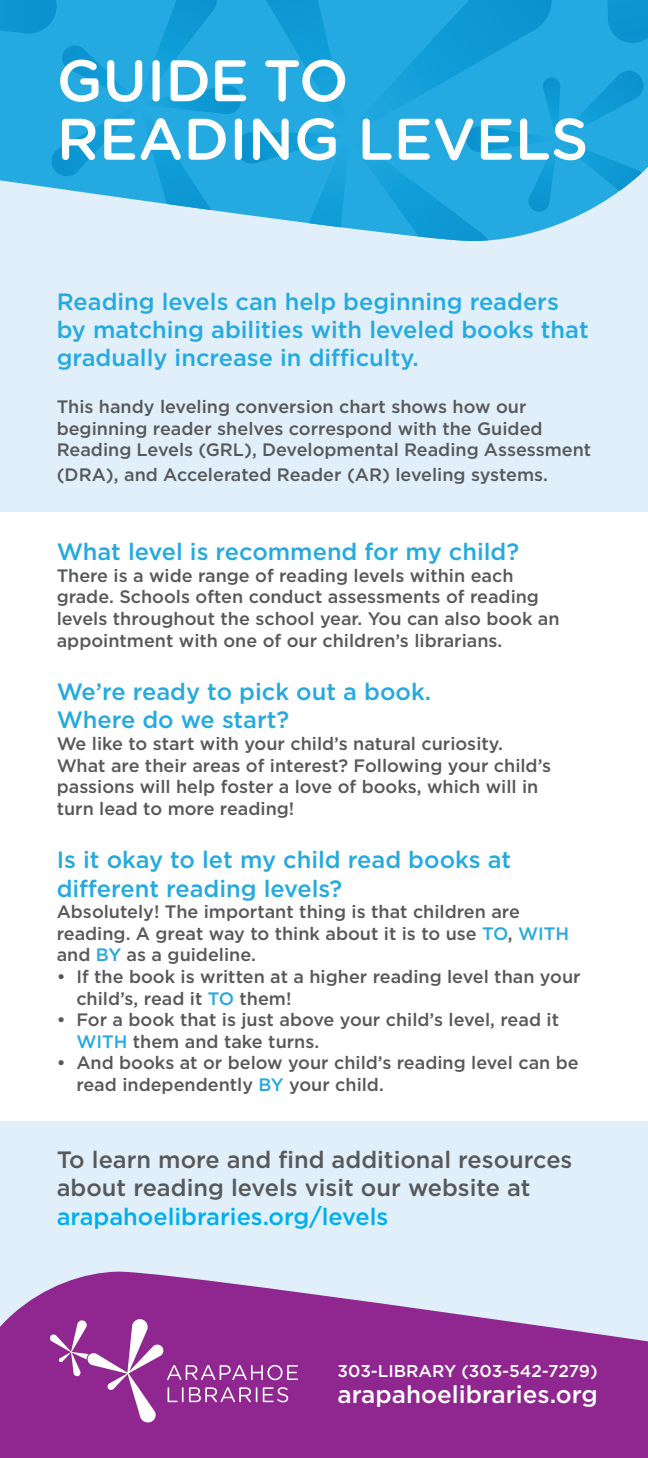
<style>
.page{position:relative;width:648px;height:1458px;background:#fff}
.page>*{position:absolute;margin:0;border:0;box-sizing:border-box;transform-origin:0 0}
.t1{font:500 58.5px/58.5px "Gotham Rounded";color:#fff}
.t2{font:500 24.3px "Gotham";color:#fff}
.t3{font:500 23.62px/28.3px "Gotham";color:#24aae1}
.t4{font:500 23.62px/28.3px "Gotham";color:#57585a}
.t5{font:500 18px/21.6px "Gotham";color:#57585a}
.t6{font:500 17.1px "Gotham";color:#fff}
.s1{color:#24aae1}
.s2{color:#00aeef}
</style>
<div class="page">
<div style="left:0;top:0;width:648px;height:512px;background:#e0eff9"></div>
<div style="left:0;top:1121px;width:648px;height:337px;background:#e0eff9"></div>
<svg style="left:0;top:1272px;width:648px;height:186px;fill:#90268f"></svg>
<svg style="left:49px;top:1318px;width:249px;height:104px;background:#9d3f9c"></svg>
<svg style="left:0;top:0;width:648px;height:241px;background:#34ade0"></svg>
<p class="t1" style="left:57px;top:49px;width:533px">GUIDE TO<br>READING LEVELS</p>
<p class="t3" style="left:57px;top:287px;width:534px">Reading levels can help beginning readers by matching abilities with leveled books that gradually increase in difficulty.</p>
<p class="t5" style="left:57px;top:396px;width:536px">This handy leveling conversion chart shows how our beginning reader shelves correspond with the Guided<br>Reading Levels (GRL), Developmental Reading Assessment</p>
<p class="t5" style="left:57px;top:463px;width:493px">(DRA), and Accelerated Reader (AR) leveling systems.</p>
<p class="t3" style="left:57px;top:537px;width:464px">What level is recommend for my child?</p>
<p class="t5" style="left:57px;top:564px;width:505px">There is a wide range of reading levels within each grade. Schools often conduct assessments of reading levels throughout the school year. You can also book an appointment with one of our children’s librarians.</p>
<p class="t3" style="left:57px;top:677px;width:376px">We’re ready to pick out a book.<br>Where do we start?</p>
<p class="t5" style="left:57px;top:733px;width:496px">We like to start with your child’s natural curiosity.<br>What are their areas of interest? Following your child’s passions will help foster a love of books, which will in turn lead to more reading!</p>
<p class="t3" style="left:57px;top:845px;width:456px">Is it okay to let my child read books at different reading levels?</p>
<p class="t5" style="left:57px;top:901px;width:514px">Absolutely! The important thing is that children are reading. A great way to think about it is to use <span class="s1">TO</span>, <span class="s1">WITH </span>and <span class="s1">BY</span> as a guideline.</p>
<p class="t5" style="left:76px;top:966px;width:506px;text-indent:-20px">• If the book is written at a higher reading level than your child’s, read it <span class="s1">TO</span> them!</p>
<p class="t5" style="left:76px;top:1009px;width:484px;text-indent:-20px">• For a book that is just above your child’s level, read it<br><span class="s1">WITH</span> them and take turns.</p>
<p class="t5" style="left:76px;top:1052px;width:504px;text-indent:-20px">• And books at or below your child’s reading level can be read independently <span class="s1">BY</span> your child.</p>
<p class="t4" style="left:57px;top:1145px;width:517px">To learn more and find additional resources about reading levels visit our website at <span class="s2">arapahoelibraries.org/levels</span></p>
<p class="t6" style="left:338px;top:1359px;width:262px">303-LIBRARY (303-542-7279)</p>
<p class="t2" style="left:338px;top:1378px;width:262px">arapahoelibraries.org</p>
</div>
